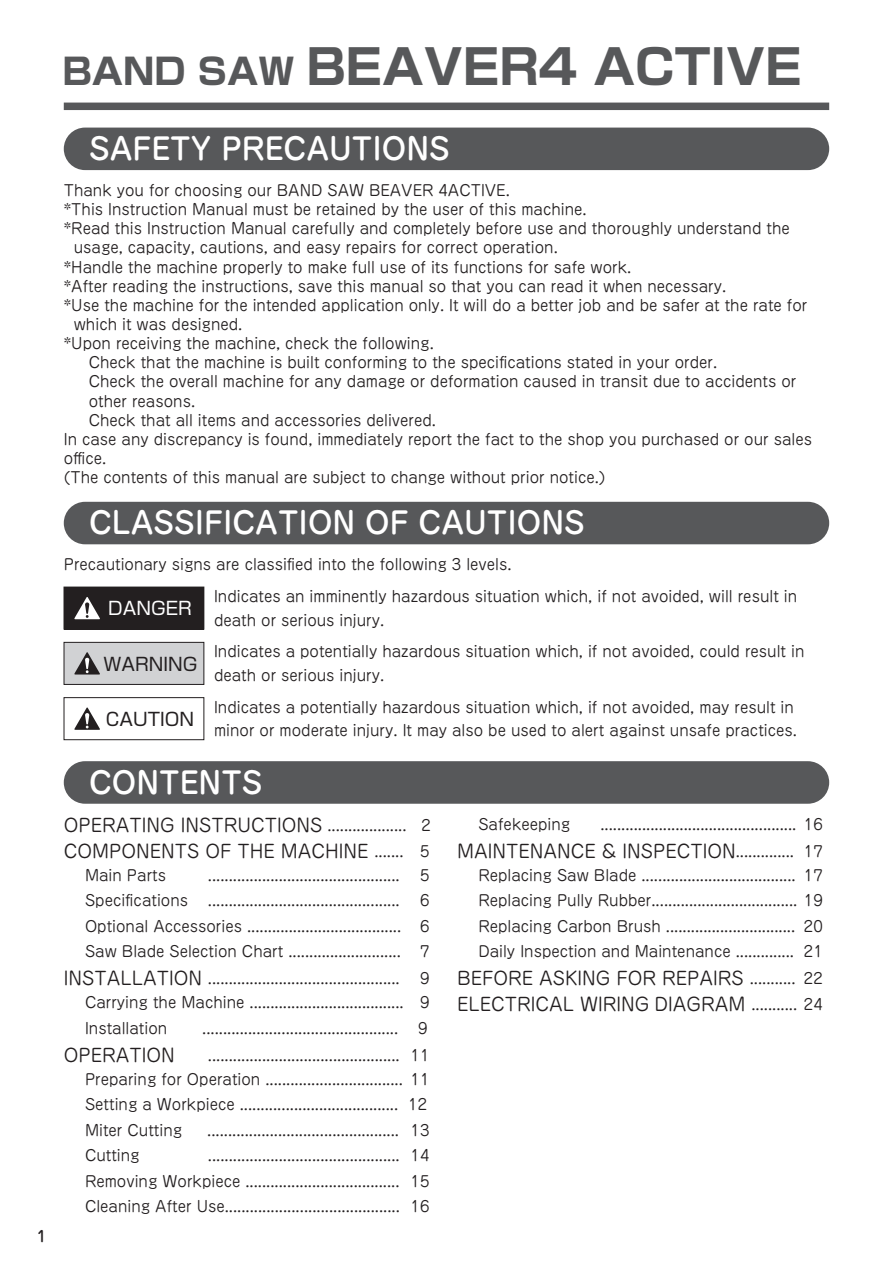
<style>
.page{position:relative;width:893px;height:1263px;background:#fff}
.page>*{position:absolute;margin:0;border:0;box-sizing:border-box;transform-origin:0 0}
.t1{font:700 48px "Shin Go Pro";color:#57585a}
.t2{font:500 30px "Jun 34 Pro";color:#fff}
.t3{font:18px/25.5px "Jun 201 Pro";color:#231f20}
.t4{font:18px "Shin Go Pro";color:#231f20}
.t5{font:18px "Shin Go Pro";color:#fff}
.t6{font:15px/25.5px "Jun 201 Pro";color:#231f20}
.t7{font:500 15px "Jun 34 Pro";color:#231f20}
.s1{font-size:36px}
.s2{font-size:15px}
.s3{font-size:18px}
</style>
<div class="page">
<div style="left:64px;top:103px;width:765px;height:7px;background:#57585a"></div>
<div style="left:64px;top:587px;width:140px;height:42px;background:#231f20"></div>
<div style="left:64px;top:642px;width:140px;height:42px;background:#d1d2d4"></div>
<div style="left:64px;top:642px;width:140px;height:43px;border:1px solid #231f20"></div>
<div style="left:64px;top:697px;width:140px;height:43px;border:1px solid #231f20"></div>
<svg style="left:74px;top:597px;width:26px;height:22px"></svg>
<svg style="left:74px;top:707px;width:26px;height:23px"></svg>
<svg style="left:74px;top:652px;width:26px;height:22px"></svg>
<div style="left:64px;top:128px;width:765px;height:42px;background:#57585a;border-radius:21px"></div>
<div style="left:64px;top:502px;width:765px;height:42px;background:#57585a;border-radius:21px"></div>
<div style="left:64px;top:761px;width:765px;height:43px;background:#57585a;border-radius:21px"></div>
<p class="t7" style="left:37px;top:1224px;width:11px">1</p>
<h1 class="t1" style="left:62px;top:28px;width:741px"><span class="s1">BAND SAW</span> BEAVER4 ACTIVE</h1>
<h2 class="t2" style="left:89px;top:125px;width:362px">SAFETY PRECAUTIONS</h2>
<p class="t6" style="left:64px;top:176px;width:448px">Thank you for choosing our BAND SAW BEAVER 4ACTIVE.</p>
<p class="t6" style="left:64px;top:195px;width:524px">*This Instruction Manual must be retained by the user of this machine.</p>
<p class="t6" style="left:64px;top:214px;width:727px">*Read this Instruction Manual carefully and completely before use and thoroughly understand the</p>
<p class="t6" style="left:74px;top:233px;width:486px">usage, capacity, cautions, and easy repairs for correct operation.</p>
<p class="t6" style="left:64px;top:253px;width:569px">*Handle the machine properly to make full use of its functions for safe work.</p>
<p class="t6" style="left:64px;top:272px;width:664px">*After reading the instructions, save this manual so that you can read it when necessary.</p>
<p class="t6" style="left:64px;top:291px;width:745px">*Use the machine for the intended application only. It will do a better job and be safer at the rate for</p>
<p class="t6" style="left:74px;top:310px;width:170px">which it was designed.</p>
<p class="t6" style="left:64px;top:329px;width:372px">*Upon receiving the machine, check the following.</p>
<p class="t6" style="left:89px;top:348px;width:630px">Check that the machine is built conforming to the specifications stated in your order.</p>
<p class="t6" style="left:89px;top:367px;width:709px">Check the overall machine for any damage or deformation caused in transit due to accidents or</p>
<p class="t6" style="left:89px;top:387px;width:108px">other reasons.</p>
<p class="t6" style="left:89px;top:406px;width:349px">Check that all items and accessories delivered.</p>
<p class="t6" style="left:64px;top:425px;width:750px">In case any discrepancy is found, immediately report the fact to the shop you purchased or our sales</p>
<p class="t6" style="left:64px;top:444px;width:44px">office.</p>
<p class="t6" style="left:64px;top:463px;width:543px">(The contents of this manual are subject to change without prior notice.)</p>
<h2 class="t2" style="left:89px;top:499px;width:497px">CLASSIFICATION OF CAUTIONS</h2>
<p class="t6" style="left:64px;top:550px;width:449px">Precautionary signs are classified into the following 3 levels.</p>
<p class="t5" style="left:108px;top:593px;width:85px">DANGER</p>
<p class="t4" style="left:104px;top:650px;width:95px">WARNING</p>
<p class="t4" style="left:106px;top:704px;width:90px">CAUTION</p>
<p class="t6" style="left:214px;top:583px;width:585px;line-height:23.4px">Indicates an imminently hazardous situation which, if not avoided, will result in death or serious injury.</p>
<p class="t6" style="left:214px;top:638px;width:592px;line-height:23.4px">Indicates a potentially hazardous situation which, if not avoided, could result in death or serious injury.</p>
<p class="t6" style="left:214px;top:694px;width:584px;line-height:23.4px">Indicates a potentially hazardous situation which, if not avoided, may result in minor or moderate injury. It may also be used to alert against unsafe practices.</p>
<h2 class="t2" style="left:89px;top:759px;width:175px">CONTENTS</h2>
<p class="t3" style="left:64px;top:811px;width:369px">OPERATING INSTRUCTIONS <span class="s2">................... 2<br></span>COMPONENTS OF THE MACHINE <span class="s2">....... 5</span></p>
<p class="t6" style="left:85px;top:861px;width:83px">Main Parts</p>
<p class="t6" style="left:208px;top:861px;width:193px">..............................................</p>
<p class="t6" style="left:420px;top:861px;width:11px">5</p>
<p class="t6" style="left:85px;top:886px;width:105px">Specifications</p>
<p class="t6" style="left:208px;top:886px;width:193px">..............................................</p>
<p class="t6" style="left:85px;top:886px;width:346px;text-align:justify;text-indent:335px">6<br>Optional Accessories ..................................... 6<br>Saw Blade Selection Chart ...........................</p>
<p class="t6" style="left:420px;top:937px;width:11px">7</p>
<p class="t6" style="left:64px;top:964px;width:337px"><span class="s3">INSTALLATION</span> ..............................................</p>
<p class="t6" style="left:85px;top:965px;width:346px;line-height:24px;text-align:right">9<br>Carrying the Machine ..................................... 9</p>
<p class="t6" style="left:85px;top:1014px;width:84px">Installation</p>
<p class="t6" style="left:187px;top:1014px;width:212px">　...............................................</p>
<p class="t6" style="left:418px;top:1014px;width:11px">9</p>
<p class="t3" style="left:64px;top:1040px;width:112px">OPERATION</p>
<p class="t6" style="left:85px;top:1041px;width:346px;line-height:24px;text-align:right">.............................................. 11<br>Preparing for Operation ................................. 11</p>
<p class="t6" style="left:85px;top:1090px;width:344px">Setting a Workpiece ...................................... 12<br>Miter Cutting</p>
<p class="t6" style="left:207px;top:1116px;width:224px">.............................................. 13</p>
<p class="t6" style="left:85px;top:1141px;width:346px;text-align:justify;text-indent:123px">.............................................. 14<br>Removing Workpiece ..................................... 15<br>Cleaning After Use.......................................... 16</p>
<p class="t6" style="left:85px;top:1141px;width:56px">Cutting</p>
<p class="t6" style="left:478px;top:810px;width:346px">Safekeeping 　............................................... 16</p>
<p class="t3" style="left:457px;top:836px;width:367px">MAINTENANCE &amp; INSPECTION<span class="s2">.............. 17</span></p>
<p class="t6" style="left:478px;top:861px;width:346px;text-align:justify">Replacing Saw Blade ..................................... 17<br>Replacing Pully Rubber................................... 19<br>Replacing Carbon Brush ............................... 20<br>Daily Inspection and Maintenance .............. 21</p>
<p class="t3" style="left:457px;top:964px;width:367px">BEFORE ASKING FOR REPAIRS <span class="s2">........... 22<br></span>ELECTRICAL WIRING DIAGRAM <span class="s2">........... 24</span></p>
</div>
